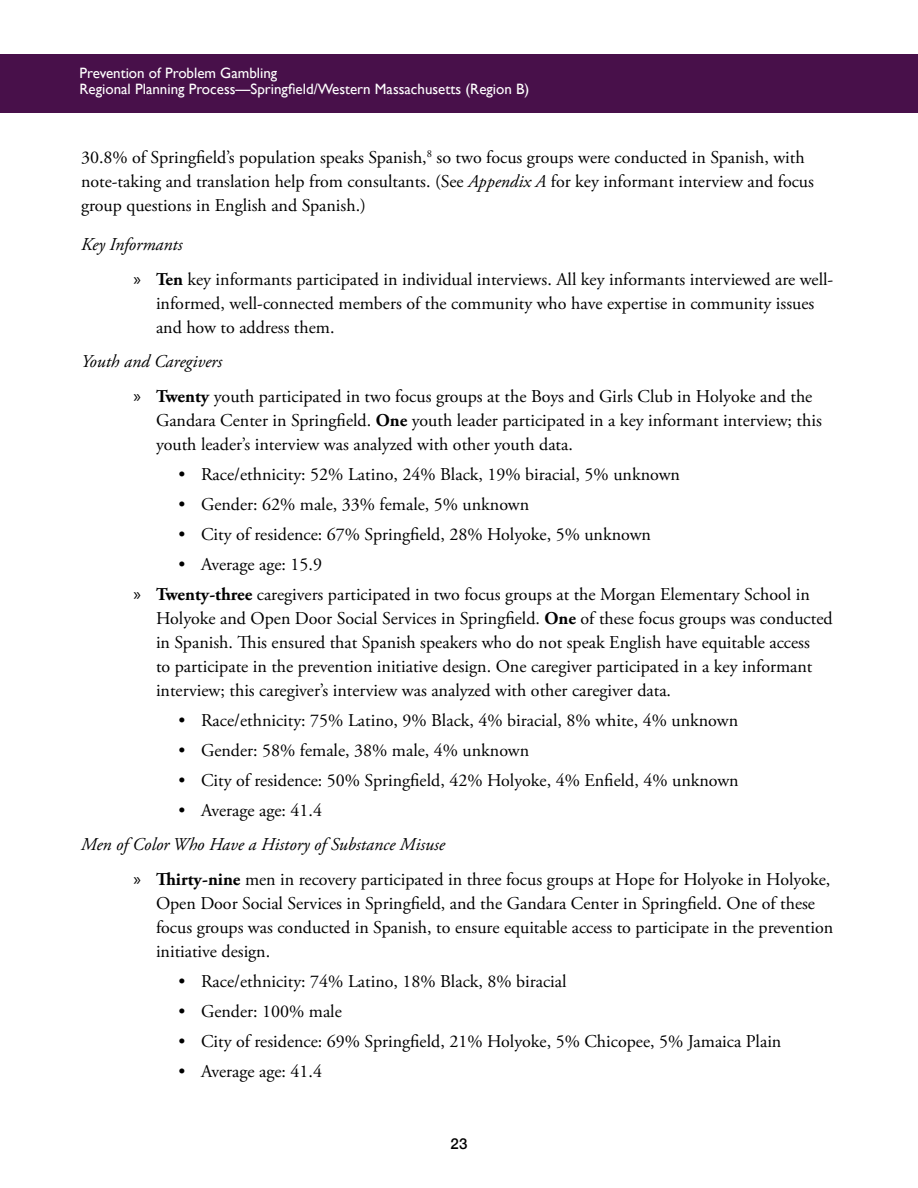
<style>
.page{position:relative;width:918px;height:1188px;background:#fff}
.page>*{position:absolute;margin:0;border:0;box-sizing:border-box;transform-origin:0 0}
.Body{font:18px/24px "Adobe Garamond Pro";color:#000}
.Body-2{font:italic 18px "Adobe Garamond Pro";color:#000}
.t1{font:15px/16.5px "Gill Sans";color:#fff}
.t2{font:500 15px "Helvetica Neue";color:#000}
.s1{font-style:italic}
.s2{font-family:"Myriad Pro"}
.s3{font-weight:700}
</style>
<div class="page">
<div style="left:0;top:54px;width:918px;height:58px;background:#48104a"></div>
<p class="t1" style="left:80px;top:64px;width:451px">Prevention of Problem Gambling<br>Regional Planning Process—Springfield/Western Massachusetts (Region B)</p>
<p class="Body" style="left:81px;top:146px;width:735px">30.8% of Springfield’s population speaks Spanish,<sup>8</sup> so two focus groups were conducted in Spanish, with note-taking and translation help from consultants. (See <span class="s1">Appendix A</span> for key informant interview and focus group questions in English and Spanish.)</p>
<p class="Body-2" style="left:81px;top:234px;width:103px">Key Informants</p>
<p class="Body" style="left:156px;top:267px;width:679px;text-indent:-22px"><span class="s2">»</span> <span class="s3">Ten</span> key informants participated in individual interviews. All key informants interviewed are well&shy;informed, well-connected members of the community who have expertise in community issues and how to address them.</p>
<p class="Body-2" style="left:81px;top:351px;width:143px">Youth and Caregivers</p>
<p class="Body" style="left:156px;top:384px;width:667px;text-indent:-22px"><span class="s2">»</span> <span class="s3">Twenty</span> youth participated in two focus groups at the Boys and Girls Club in Holyoke and the<br>Gandara Center in Springfield. <span class="s3">One</span> youth leader participated in a key informant interview; this youth leader’s interview was analyzed with other youth data.</p>
<p class="Body" style="left:178px;top:462px;width:503px">• Race/ethnicity: 52% Latino, 24% Black, 19% biracial, 5% unknown</p>
<p class="Body" style="left:178px;top:492px;width:352px">• Gender: 62% male, 33% female, 5% unknown</p>
<p class="Body" style="left:178px;top:522px;width:474px">• City of residence: 67% Springfield, 28% Holyoke, 5% unknown</p>
<p class="Body" style="left:178px;top:552px;width:145px">• Average age: 15.9</p>
<p class="Body" style="left:156px;top:582px;width:678px;text-indent:-22px"><span class="s2">»</span> <span class="s3">Twenty-three</span> caregivers participated in two focus groups at the Morgan Elementary School in Holyoke and Open Door Social Services in Springfield. <span class="s3">One</span> of these focus groups was conducted in Spanish. This ensured that Spanish speakers who do not speak English have equitable access<br>to participate in the prevention initiative design. One caregiver participated in a key informant interview; this caregiver’s interview was analyzed with other caregiver data.</p>
<p class="Body" style="left:178px;top:708px;width:561px">• Race/ethnicity: 75% Latino, 9% Black, 4% biracial, 8% white, 4% unknown</p>
<p class="Body" style="left:178px;top:738px;width:352px">• Gender: 58% female, 38% male, 4% unknown</p>
<p class="Body" style="left:178px;top:768px;width:562px">• City of residence: 50% Springfield, 42% Holyoke, 4% Enfield, 4% unknown</p>
<p class="Body" style="left:178px;top:798px;width:145px">• Average age: 41.4</p>
<p class="Body-2" style="left:81px;top:834px;width:365px">Men of Color Who Have a History of Substance Misuse</p>
<p class="Body" style="left:156px;top:867px;width:679px;text-indent:-22px"><span class="s2">»</span> <span class="s3">Thirty-nine</span> men in recovery participated in three focus groups at Hope for Holyoke in Holyoke, Open Door Social Services in Springfield, and the Gandara Center in Springfield. One of these focus groups was conducted in Spanish, to ensure equitable access to participate in the prevention initiative design.</p>
<p class="Body" style="left:178px;top:969px;width:390px">• Race/ethnicity: 74% Latino, 18% Black, 8% biracial</p>
<p class="Body" style="left:178px;top:999px;width:165px">• Gender: 100% male</p>
<p class="Body" style="left:178px;top:1029px;width:604px">• City of residence: 69% Springfield, 21% Holyoke, 5% Chicopee, 5% Jamaica Plain</p>
<p class="Body" style="left:178px;top:1059px;width:145px">• Average age: 41.4</p>
<p class="t2" style="left:451px;top:1131px;width:18px">23</p>
</div>
